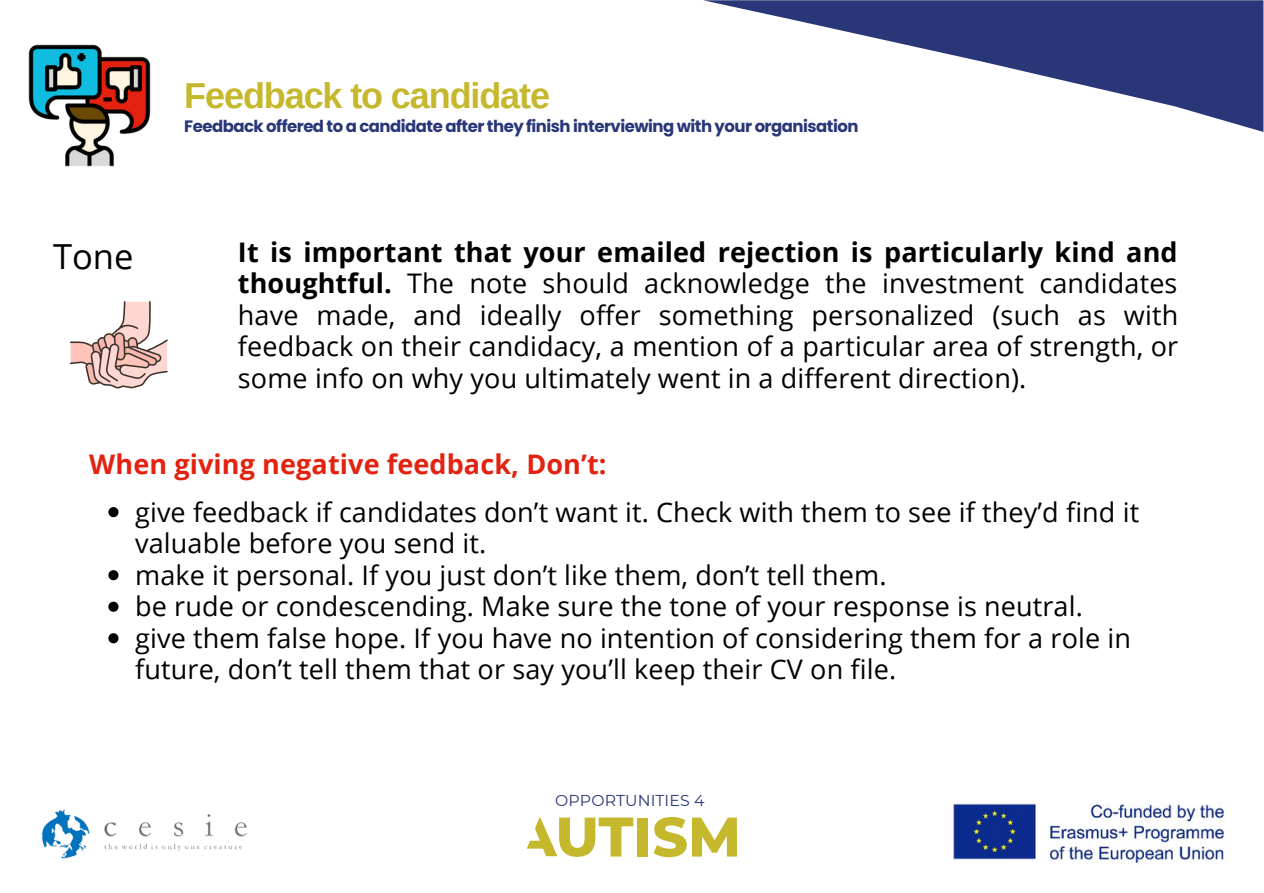
<style>
.page{position:relative;width:1264px;height:893px;background:#fff}
.page>*{position:absolute;margin:0;border:0;box-sizing:border-box;transform-origin:0 0}
.t1{font:700 36px "Arimo";letter-spacing:-.03em;color:#c5b82d}
.t2{font:34.5px "Open Sans";color:#000}
.t3{font:27px/31.5px "Open Sans";letter-spacing:.005em;color:#000;text-align:justify}
.t4{font:700 27px "Open Sans";letter-spacing:.005em;color:#e32210}
.t5{font:700 16.5px "Poppins";letter-spacing:-.03em;color:#293678}
.t6{font:15.75px "Montserrat";letter-spacing:.005em;color:#293678}
.s1{font-weight:700}
</style>
<div class="page">
<svg style="left:703px;top:0;width:560px;height:132px"></svg>
<img style="left:28px;top:44px;width:123px;height:123px">
<img style="left:953px;top:803px;width:272px;height:60px">
<img style="left:41px;top:809px;width:206px;height:50px">
<svg style="left:526px;top:817px;width:107px;height:39px"></svg>
<div style="left:637px;top:817px;width:11px;height:39px;background:#c5b82d"></div>
<svg style="left:653px;top:816px;width:84px;height:40px"></svg>
<svg style="left:70px;top:301px;width:98px;height:87px"></svg>
<svg style="left:108px;top:507px;width:10px;height:10px"></svg>
<svg style="left:108px;top:570px;width:10px;height:10px"></svg>
<svg style="left:108px;top:601px;width:10px;height:10px"></svg>
<svg style="left:108px;top:633px;width:10px;height:10px"></svg>
<p class="t2" style="left:53px;top:232px;width:82px">Tone</p>
<h1 class="t1" style="left:184px;top:75px;width:367px">Feedback to candidate</h1>
<p class="t5" style="left:184px;top:114px;width:675px">Feedback offered to a candidate after they finish interviewing with your organisation</p>
<p class="t3" style="left:238px;top:235px;width:941px"><span class="s1">It is important that your emailed rejection is particularly kind and thoughtful.</span> The note should acknowledge the investment candidates have made, and ideally offer something personalized (such as with feedback on their candidacy, a mention of a particular area of strength, or some info on why you ultimately went in a different direction).</p>
<p class="t4" style="left:89px;top:445px;width:519px">When giving negative feedback, Don’t:</p>
<p class="t3" style="left:135px;top:495px;width:1005px;text-align:left">give feedback if candidates don’t want it. Check with them to see if they’d find it valuable before you send it.<br>make it personal. If you just don’t like them, don’t tell them.<br>be rude or condescending. Make sure the tone of your response is neutral. give them false hope. If you have no intention of considering them for a role in future, don’t tell them that or say you’ll keep their CV on file.</p>
<p class="t6" style="left:555px;top:790px;width:151px">OPPORTUNITIES 4</p>
</div>
